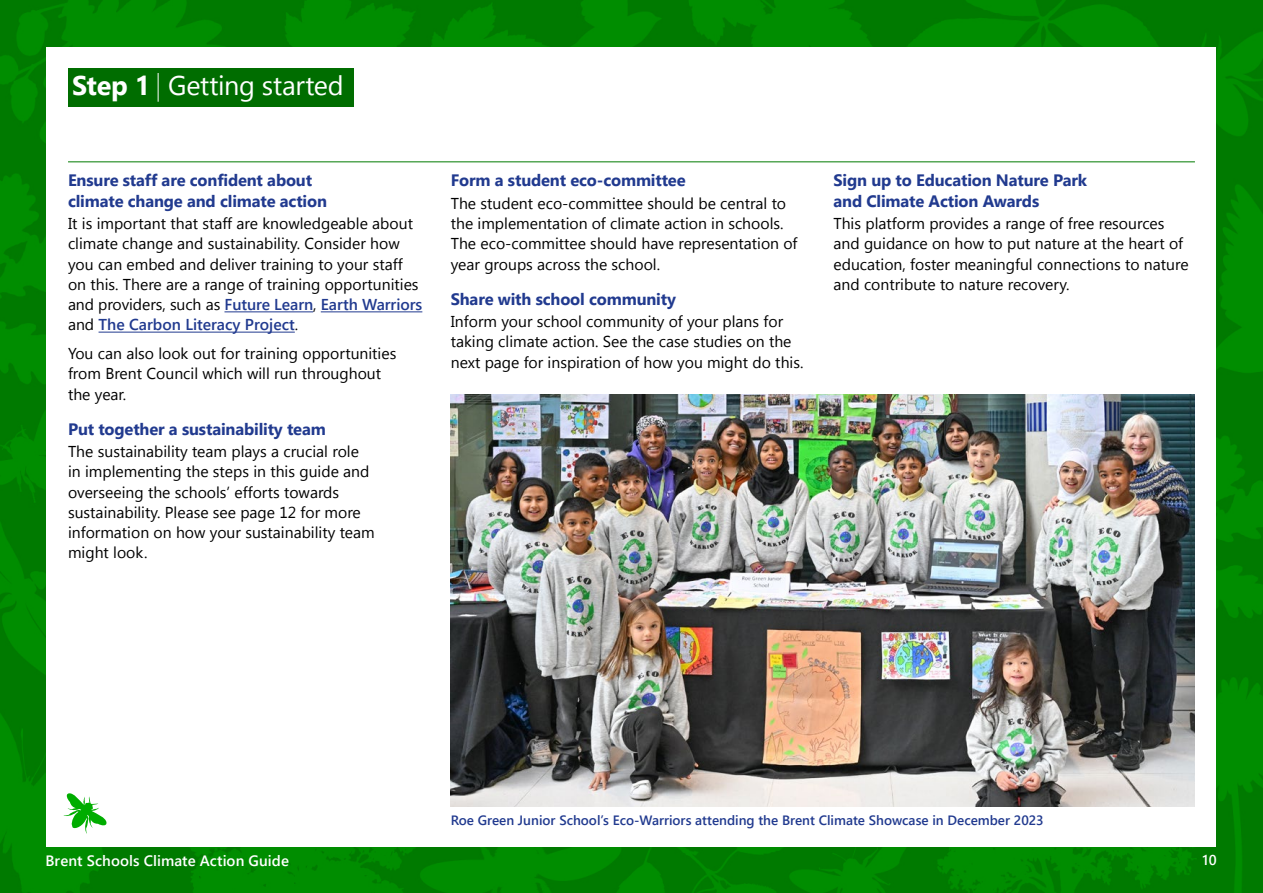
<style>
.page{position:relative;width:1263px;height:893px;background:#fff}
.page>*{position:absolute;margin:0;border:0;box-sizing:border-box;transform-origin:0 0}
.t1{font:27px "Segoe UI";letter-spacing:-.01em;color:#fff}
.t2{font:700 16.5px/20.2px "Segoe UI";letter-spacing:-.01em;color:#213a8f}
.t3{font:15.75px/20.2px "Segoe UI";color:#000}
.t4{font:600 15px "Segoe UI";letter-spacing:.005em;color:#fff}
.t5{font:600 14.25px "Segoe UI";color:#fff}
.t6{font:600 13.5px "Segoe UI";color:#213a8f}
.s1{font-weight:700}
.s2{font-weight:600;color:#213a8f}
</style>
<div class="page">
<img style="left:0;top:0;width:1263px;height:893px">
<div style="left:47px;top:47px;width:1169px;height:799px;background:#fff"></div>
<hr style="left:224px;top:312px;width:89px;height:1px;background:#213a8f">
<hr style="left:321px;top:312px;width:101px;height:1px;background:#213a8f">
<hr style="left:99px;top:332px;width:196px;height:1px;background:#213a8f">
<div style="left:68px;top:68px;width:286px;height:38px;background:#006d00"></div>
<hr style="left:68px;top:161px;width:1127px;height:1px;background:#007a00">
<svg style="left:158px;top:73px;width:1px;height:29px"></svg>
<img style="left:451px;top:394px;width:744px;height:412px">
<svg style="left:63px;top:793px;width:44px;height:41px"></svg>
<h1 class="t1" style="left:72px;top:67px;width:273px"><span class="s1">Step 1</span> Getting started</h1>
<p class="t2" style="left:68px;top:170px;width:260px">Ensure staff are confident about climate change and climate action</p>
<p class="t3" style="left:68px;top:213px;width:356px">It is important that staff are knowledgeable about climate change and sustainability. Consider how you can embed and deliver training to your staff on this. There are a range of training opportunities and providers, such as <span class="s2">Future Learn</span>, <span class="s2">Earth Warriors </span>and <span class="s2">The Carbon Literacy Project</span>.</p>
<p class="t3" style="left:68px;top:343px;width:330px">You can also look out for training opportunities from Brent Council which will run throughout the year.</p>
<p class="t2" style="left:68px;top:418px;width:259px">Put together a sustainability team</p>
<p class="t3" style="left:68px;top:441px;width:308px">The sustainability team plays a crucial role in implementing the steps in this guide and overseeing the schools’ efforts towards sustainability. Please see page 12 for more information on how your sustainability team might look.</p>
<p class="t2" style="left:451px;top:170px;width:236px">Form a student eco-committee</p>
<p class="t3" style="left:451px;top:192px;width:348px">The student eco-committee should be central to the implementation of climate action in schools.<br>The eco-committee should have representation of year groups across the school.</p>
<p class="t2" style="left:451px;top:288px;width:227px">Share with school community</p>
<p class="t3" style="left:451px;top:311px;width:354px">Inform your school community of your plans for taking climate action. See the case studies on the next page for inspiration of how you might do this.</p>
<p class="t2" style="left:833px;top:170px;width:255px">Sign up to Education Nature Park and Climate Action Awards</p>
<p class="t3" style="left:833px;top:213px;width:357px">This platform provides a range of free resources and guidance on how to put nature at the heart of education, foster meaningful connections to nature and contribute to nature recovery.</p>
<p class="t6" style="left:451px;top:809px;width:594px">Roe Green Junior School’s Eco-Warriors attending the Brent Climate Showcase in December 2023</p>
<p class="t4" style="left:45px;top:848px;width:245px">Brent Schools Climate Action Guide</p>
<p class="t5" style="left:1202px;top:849px;width:16px">10</p>
</div>
